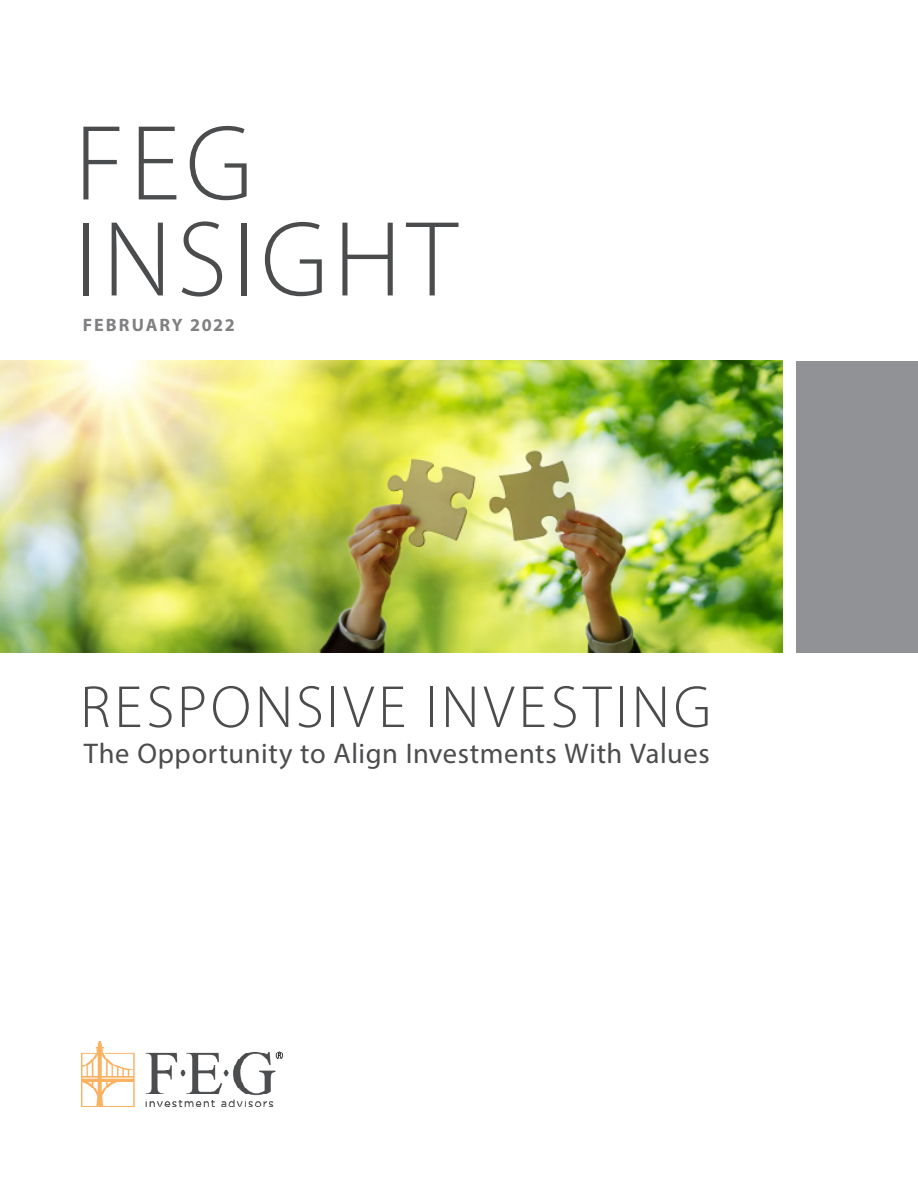
<style>
.page{position:relative;width:918px;height:1188px;background:#fff}
.page>*{position:absolute;margin:0;border:0;box-sizing:border-box;transform-origin:0 0}
.t1{font:300 108px "Myriad Pro";letter-spacing:.05em;color:#4b4c4d}
.t2{font:300 60px "Myriad Pro";letter-spacing:.065em;color:#4b4c4d}
.t3{font:28.5px "Myriad Pro";letter-spacing:.02em;color:#4b4c4d}
.t4{font:700 18px "Myriad Pro";letter-spacing:.1em;color:#808083}
</style>
<div class="page">
<img style="left:81px;top:1042px;width:202px;height:65px">
<img style="left:0;top:361px;width:783px;height:291px">
<div style="left:796px;top:361px;width:122px;height:291px;background:#919295"></div>
<p class="t1" style="left:75px;top:98px;width:180px">FEG</p>
<p class="t1" style="left:75px;top:194px;width:384px">INSIGHT</p>
<p class="t4" style="left:83px;top:313px;width:154px">FEBRUARY 2022</p>
<p class="t2" style="left:80px;top:671px;width:633px">RESPONSIVE INVESTING</p>
<p class="t3" style="left:84px;top:736px;width:627px">The Opportunity to Align Investments With Values</p>
</div>
